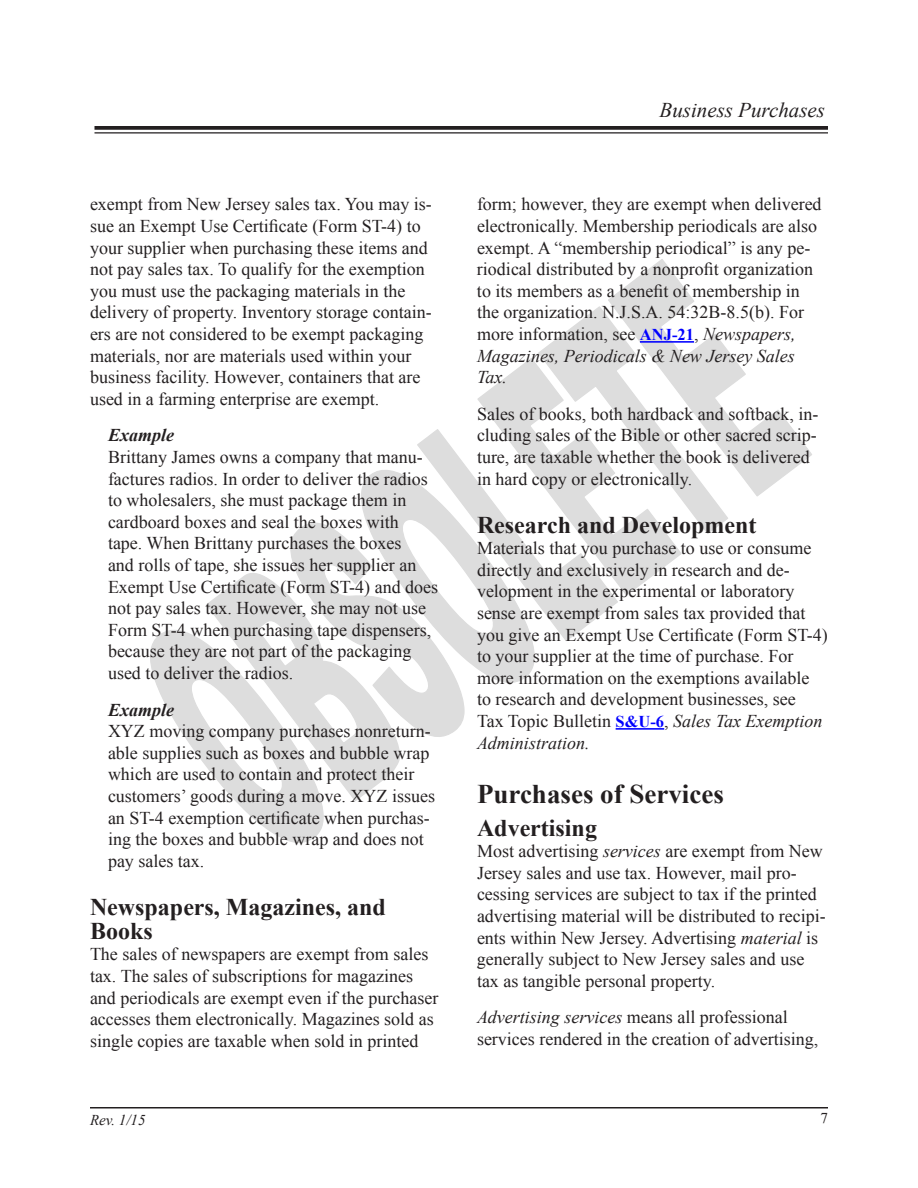
<style>
.page{position:relative;width:918px;height:1188px;background:#fff}
.page>*{position:absolute;margin:0;border:0;box-sizing:border-box;transform-origin:0 0}
.heading_1{font:700 27px "Times New Roman";color:#231f20}
.heading_2{font:700 24px/24px "Times New Roman";color:#231f20}
.t1{font:italic 21px "Times New Roman";color:#231f20}
.t2{font:18px/21.6px "Times New Roman";color:#231f20}
.t3{font:italic 700 18px "Times New Roman";color:#231f20}
.t4{font:italic 15px "Times New Roman";color:#231f20}
.t5{font:15px "Times New Roman";color:#231f20}
.s1{font-weight:700;font-size:16.5px;color:#00f}
.s2{font-style:italic}
</style>
<div class="page">
<svg style="left:150px;top:259px;width:662px;height:584px"></svg>
<hr style="left:90px;top:1107px;width:738px;height:1px;background:#231f20">
<svg style="left:94px;top:126px;width:734px;height:4px;fill:#231f20"></svg>
<hr style="left:94px;top:132px;width:734px;height:2px;background:#231f20">
<hr style="left:640px;top:341px;width:54px;height:2px;background:#00f">
<hr style="left:616px;top:728px;width:48px;height:2px;background:#00f">
<p class="t2" style="left:90px;top:193px;width:343px">exempt from New Jersey sales tax. You may is‑ sue an Exempt Use Certificate (Form ST‑4) to your supplier when purchasing these items and not pay sales tax. To qualify for the exemption you must use the packaging materials in the delivery of property. Inventory storage contain‑ ers are not considered to be exempt packaging materials, nor are materials used within your business facility. However, containers that are used in a farming enterprise are exempt.</p>
<p class="t3" style="left:108px;top:423px;width:68px">Example</p>
<p class="t2" style="left:108px;top:446px;width:332px">Brittany James owns a company that manu&shy;factures radios. In order to deliver the radios to wholesalers, she must package them in cardboard boxes and seal the boxes with<br>tape. When Brittany purchases the boxes<br>and rolls of tape, she issues her supplier an Exempt Use Certificate (Form ST‑4) and does not pay sales tax. However, she may not use Form ST-4 when purchasing tape dispensers, because they are not part of the packaging used to deliver the radios.</p>
<p class="t3" style="left:108px;top:697px;width:68px">Example</p>
<p class="t2" style="left:108px;top:720px;width:329px">XYZ moving company purchases nonreturn‑ able supplies such as boxes and bubble wrap which are used to contain and protect their customers’ goods during a move. XYZ issues an ST-4 exemption certificate when purchas‑ ing the boxes and bubble wrap and does not pay sales tax.</p>
<p class="heading_2" style="left:90px;top:894px;width:297px">Newspapers, Magazines, and<br>Books</p>
<p class="t2" style="left:90px;top:943px;width:350px">The sales of newspapers are exempt from sales tax. The sales of subscriptions for magazines and periodicals are exempt even if the purchaser accesses them electronically. Magazines sold as single copies are taxable when sold in printed</p>
<p class="t1" style="left:660px;top:96px;width:167px">Business Purchases</p>
<p class="t2" style="left:477px;top:193px;width:346px">form; however, they are exempt when delivered electronically. Membership periodicals are also exempt. A “membership periodical” is any pe‑ riodical distributed by a nonprofit organization to its members as a benefit of membership in the organization. N.J.S.A. 54:32B-8.5(b). For more information, see <span class="s1">ANJ-21</span>, <span class="s2">Newspapers, Magazines, Periodicals &amp; New Jersey Sales Tax.</span></p>
<p class="t2" style="left:477px;top:403px;width:343px">Sales of books, both hardback and softback, in‑ cluding sales of the Bible or other sacred scrip‑ ture, are taxable whether the book is delivered in hard copy or electronically.</p>
<p class="heading_2" style="left:477px;top:512px;width:281px">Research and Development</p>
<p class="t2" style="left:477px;top:537px;width:352px">Materials that you purchase to use or consume directly and exclusively in research and de&shy;velopment in the experimental or laboratory sense are exempt from sales tax provided that you give an Exempt Use Certificate (Form ST-4) to your supplier at the time of purchase. For more information on the exemptions available to research and development businesses, see<br>Tax Topic Bulletin <span class="s1">S&amp;U-6</span>, <span class="s2">Sales Tax Exemption Administration.</span></p>
<p class="heading_1" style="left:477px;top:775px;width:248px">Purchases of Services</p>
<p class="heading_2" style="left:477px;top:815px;width:121px">Advertising</p>
<p class="t2" style="left:477px;top:840px;width:350px">Most advertising <span class="s2">services</span> are exempt from New Jersey sales and use tax. However, mail pro‑ cessing services are subject to tax if the printed advertising material will be distributed to recipi‑ ents within New Jersey. Advertising <span class="s2">material</span> is generally subject to New Jersey sales and use tax as tangible personal property.</p>
<p class="t2" style="left:477px;top:1006px;width:343px"><span class="s2">Advertising services</span> means all professional services rendered in the creation of advertising,</p>
<p class="t4" style="left:90px;top:1110px;width:57px">Rev. 1/15</p>
<p class="t5" style="left:820px;top:1108px;width:9px">7</p>
</div>
